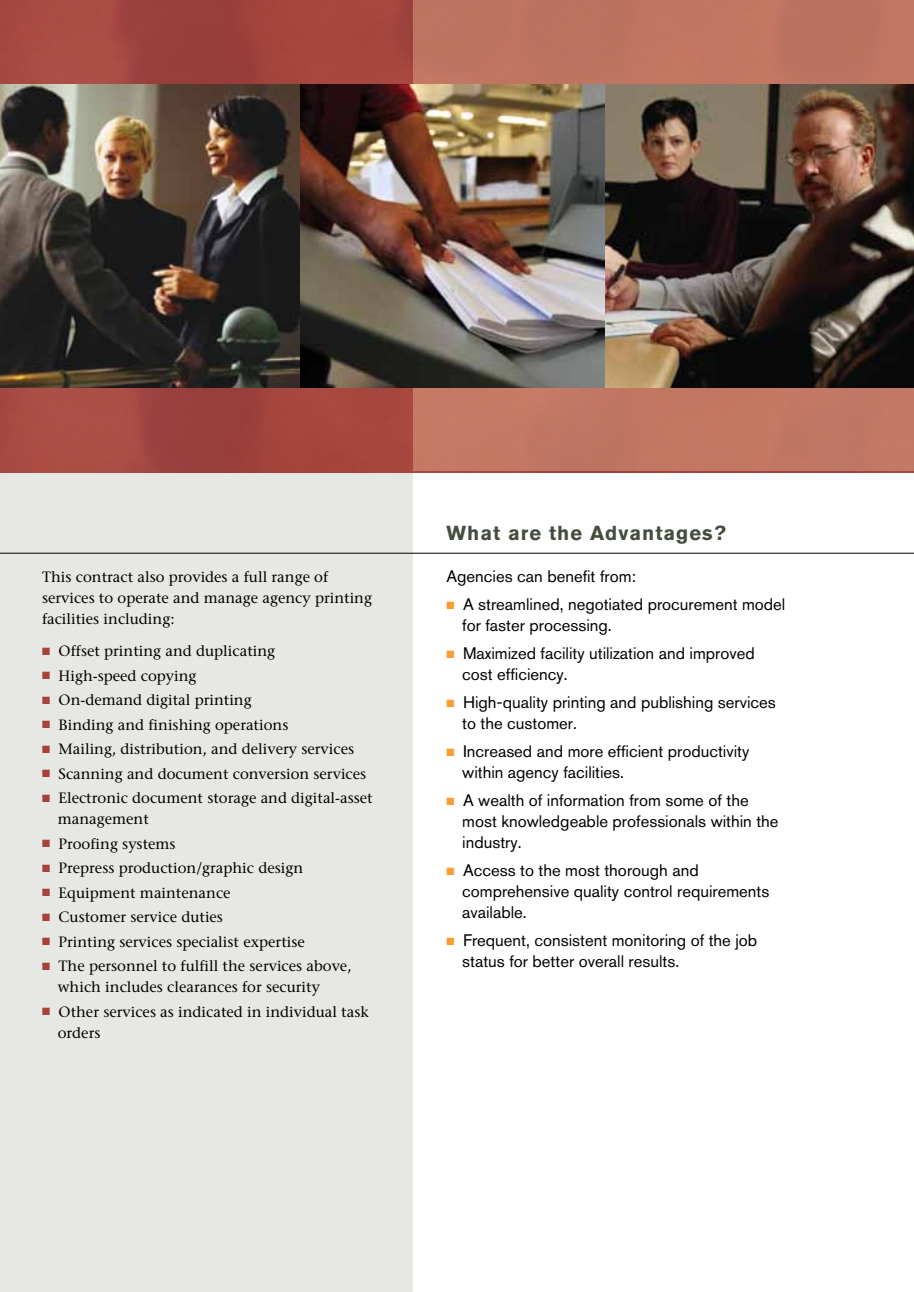
<style>
.page{position:relative;width:914px;height:1292px;background:#fff}
.page>*{position:absolute;margin:0;border:0;box-sizing:border-box;transform-origin:0 0}
.t1{font:700 20.12px "Akzidenz Grotesk BE";letter-spacing:.05em;color:#444d3e}
.t2{font:16.62px/21px "Akzidenz Grotesk BE";color:#000}
.t3{font:14.88px/21px "Stone Serif";color:#000}
.s1{color:#a7423b}
.s2{color:#f99d34}
</style>
<div class="page">
<div style="left:0;top:0;width:413px;height:1292px;background:#e7e7e3"></div>
<img style="left:0;top:0;width:914px;height:472px">
<div style="left:413px;top:0;width:501px;height:471px;background:#c17661"></div>
<hr style="left:0;top:553px;width:914px;height:1px;background:#000">
<img style="left:0;top:84px;width:599px;height:303px">
<img style="left:599px;top:84px;width:315px;height:303px">
<p class="t3" style="left:42px;top:566px;width:331px">This contract also provides a full range of services to operate and manage agency printing facilities including:</p>
<p class="t3" style="left:42px;top:640px;width:235px"><span class="s1">■</span> Offset printing and duplicating</p>
<p class="t3" style="left:42px;top:665px;width:156px"><span class="s1">■</span> High-speed copying</p>
<p class="t3" style="left:42px;top:689px;width:211px"><span class="s1">■</span> On-demand digital printing</p>
<p class="t3" style="left:42px;top:714px;width:248px"><span class="s1">■</span> Binding and finishing operations</p>
<p class="t3" style="left:42px;top:738px;width:313px"><span class="s1">■</span> Mailing, distribution, and delivery services</p>
<p class="t3" style="left:42px;top:763px;width:326px"><span class="s1">■</span> Scanning and document conversion services</p>
<p class="t3" style="left:58px;top:787px;width:316px;text-indent:-16px"><span class="s1">■</span> Electronic document storage and digital-asset management</p>
<p class="t3" style="left:42px;top:833px;width:135px"><span class="s1">■</span> Proofing systems</p>
<p class="t3" style="left:42px;top:857px;width:262px"><span class="s1">■</span> Prepress production/graphic design</p>
<p class="t3" style="left:42px;top:882px;width:190px"><span class="s1">■</span> Equipment maintenance</p>
<p class="t3" style="left:42px;top:906px;width:182px"><span class="s1">■</span> Customer service duties</p>
<p class="t3" style="left:42px;top:931px;width:264px"><span class="s1">■</span> Printing services specialist expertise</p>
<p class="t3" style="left:58px;top:955px;width:295px;text-indent:-16px"><span class="s1">■</span> The personnel to fulfill the services above, which includes clearances for security</p>
<p class="t3" style="left:58px;top:1001px;width:312px;text-indent:-16px"><span class="s1">■</span> Other services as indicated in individual task orders</p>
<h1 class="t1" style="left:446px;top:521px;width:281px">What are the Advantages?</h1>
<p class="t2" style="left:446px;top:566px;width:191px">Agencies can benefit from:</p>
<p class="t2" style="left:462px;top:594px;width:324px;text-indent:-16px"><span class="s2">■</span> A streamlined, negotiated procurement model for faster processing.</p>
<p class="t2" style="left:462px;top:643px;width:294px;text-indent:-16px"><span class="s2">■</span> Maximized facility utilization and improved cost efficiency.</p>
<p class="t2" style="left:462px;top:692px;width:315px;text-indent:-16px"><span class="s2">■</span> High-quality printing and publishing services to the customer.</p>
<p class="t2" style="left:462px;top:741px;width:288px;text-indent:-16px"><span class="s2">■</span> Increased and more efficient productivity within agency facilities.</p>
<p class="t2" style="left:462px;top:790px;width:318px;text-indent:-16px"><span class="s2">■</span> A wealth of information from some of the most knowledgeable professionals within the industry.</p>
<p class="t2" style="left:462px;top:860px;width:308px;text-indent:-16px"><span class="s2">■</span> Access to the most thorough and comprehensive quality control requirements available.</p>
<p class="t2" style="left:462px;top:930px;width:296px;text-indent:-16px"><span class="s2">■</span> Frequent, consistent monitoring of the job status for better overall results.</p>
</div>
